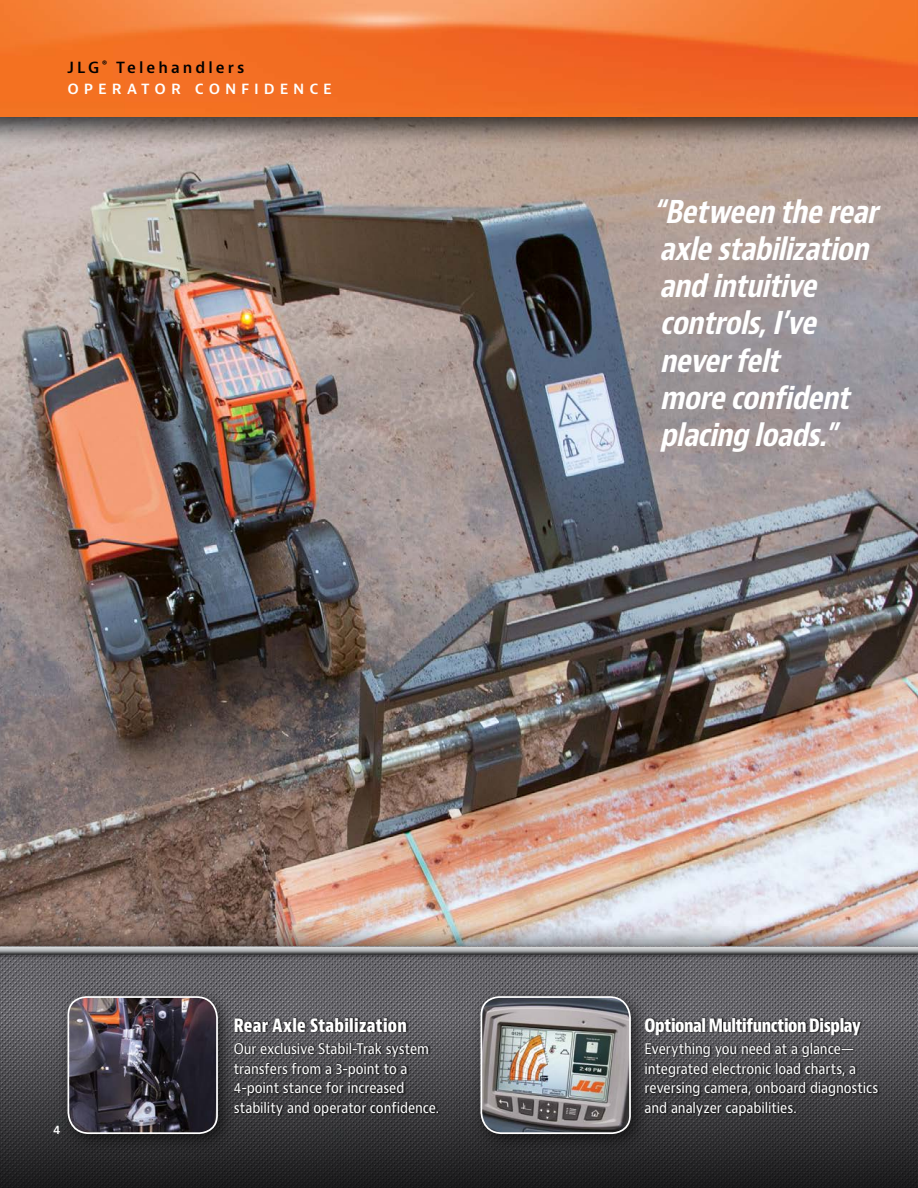
<style>
.page{position:relative;width:918px;height:1188px;background:#fff}
.page>*{position:absolute;margin:0;border:0;box-sizing:border-box;transform-origin:0 0}
.jlg-PullQuote2{font:italic 700 condensed 30.75px/37.2px "Bernino Sans";color:#fff}
.jlg-SH3_Rev{font:800 condensed 18px "Bernino Sans";letter-spacing:-.025em;color:#fff;scale:.95 1}
.jlg-SH3_Rev-2{font:800 condensed 18px "Bernino Sans";letter-spacing:.015em;color:#fff;scale:.95 1}
.jlg-Eyebrow_Rt{font:600 15px "Bernino Sans";letter-spacing:.325em;color:#fff}
.jlg-Eyebrow_Bold_Lef{font:600 15px "Bernino Sans";letter-spacing:.205em;color:#000}
.jlg-BC2-Rev{font:14.25px/19.5px "Bernino Sans";letter-spacing:-.01em;color:#fff;scale:.9 1}
.jlg-Page_Left{font:600 12px "Bernino Sans";color:#fff}
</style>
<div class="page">
<img style="left:0;top:149px;width:918px;height:772px">
<div style="left:0;top:0;width:918px;height:149px;background:#000;opacity:.75"></div>
<img style="left:0;top:0;width:918px;height:117px">
<div style="left:0;top:921px;width:918px;height:267px;background:#000;opacity:.75"></div>
<img style="left:0;top:959px;width:918px;height:37px">
<svg style="left:0;top:996px;width:918px;height:192px;background:#38373a"></svg>
<div style="left:0;top:945px;width:918px;height:14px;background:#000;opacity:.45"></div>
<div style="left:0;top:941px;width:918px;height:14px;background:#fff;opacity:.75"></div>
<div style="left:0;top:944px;width:918px;height:11px;background:#000;opacity:.75"></div>
<div style="left:470px;top:986px;width:181px;height:168px;background:#000;opacity:.62"></div>
<img style="left:480px;top:995px;width:152px;height:140px">
<div style="left:57px;top:986px;width:181px;height:168px;background:#000;opacity:.62"></div>
<img style="left:67px;top:995px;width:152px;height:140px">
<svg style="left:233px;top:1017px;width:208px;height:101px;background:#424144"></svg>
<svg style="left:644px;top:1017px;width:236px;height:101px;background:#414043"></svg>
<p class="jlg-Eyebrow_Bold_Lef" style="left:68px;top:58px;width:179px">JLG <sup>®</sup> Telehandlers</p>
<p class="jlg-Eyebrow_Rt" style="left:68px;top:79px;width:266px">OPERATOR CONFIDENCE</p>
<p class="jlg-PullQuote2" style="left:653px;top:194px;width:234px">“Betweentherear axlestabilization andintuitive controls,I’ve neverfelt moreconfident placingloads.”</p>
<p class="jlg-Page_Left" style="left:53px;top:1122px;width:9px">4</p>
<p class="jlg-SH3_Rev-2" style="left:234px;top:1014px;width:184px">Rear Axle Stabilization</p>
<p class="jlg-BC2-Rev" style="left:234px;top:1039px;width:230px">Our exclusive Stabil-Trak system transfers from a 3-point to a<br>4-point stance for increased stability and operator confidence.</p>
<p class="jlg-SH3_Rev" style="left:645px;top:1014px;width:229px">Optional Multifunction Display</p>
<p class="jlg-BC2-Rev" style="left:645px;top:1039px;width:261px">Everything you need at a glance— integrated electronic load charts, a reversing camera, onboard diagnostics and analyzer capabilities.</p>
</div>
